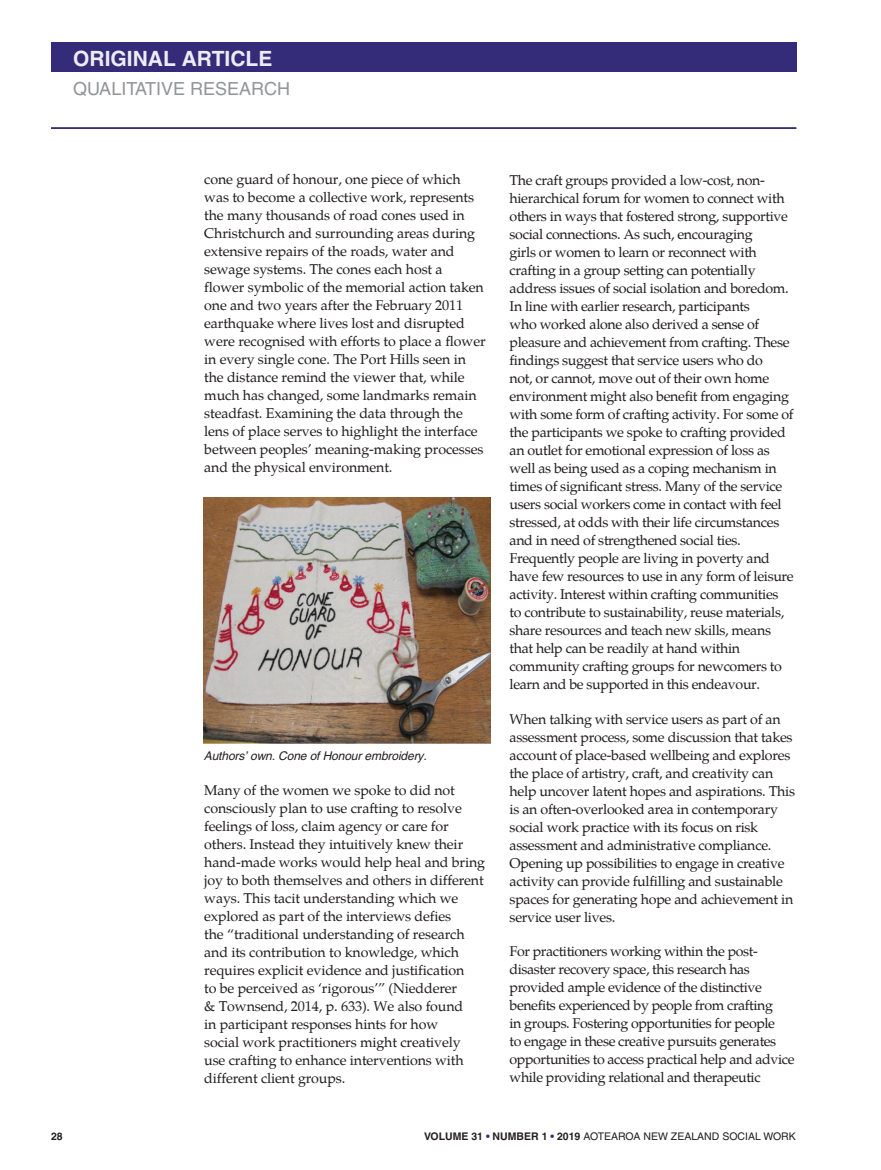
<style>
.page{position:relative;width:881px;height:1170px;background:#fff}
.page>*{position:absolute;margin:0;border:0;box-sizing:border-box;transform-origin:0 0}
.t1{font:700 21px "Helvetica";color:#edebf5}
.t2{font:18px "Helvetica";color:#939598}
.t3{font:14.25px/18px "Palatino";letter-spacing:-.02em;color:#231f20}
.t4{font:italic 12px "Helvetica";letter-spacing:-.01em;color:#231f20}
.t5{font:10.5px "Helvetica";color:#231f20}
.t6{font:700 10.5px "Helvetica";color:#231f20}
.s1{font-weight:700}
.s2{font-weight:700;color:#352c79}
</style>
<div class="page">
<div style="left:51px;top:43px;width:745px;height:29px;background:#352c79"></div>
<hr style="left:51px;top:127px;width:745px;height:2px;background:#352c79">
<img style="left:204px;top:497px;width:286px;height:246px">
<h1 class="t1" style="left:73px;top:50px;width:201px">ORIGINAL ARTICLE</h1>
<p class="t2" style="left:73px;top:82px;width:218px">QUALITATIVE RESEARCH</p>
<p class="t3" style="left:204px;top:172px;width:283px">cone guard of honour, one piece of which was to become a collective work, represents the many thousands of road cones used in Christchurch and surrounding areas during extensive repairs of the roads, water and sewage systems. The cones each host a flower symbolic of the memorial action taken one and two years after the February 2011 earthquake where lives lost and disrupted were recognised with efforts to place a flower in every single cone. The Port Hills seen in the distance remind the viewer that, while much has changed, some landmarks remain steadfast. Examining the data through the lens of place serves to highlight the interface between peoples’ meaning-making processes and the physical environment.</p>
<p class="t4" style="left:204px;top:751px;width:224px">Authors’ own. Cone of Honour embroidery.</p>
<p class="t3" style="left:204px;top:782px;width:282px">Many of the women we spoke to did not consciously plan to use crafting to resolve feelings of loss, claim agency or care for others. Instead they intuitively knew their hand-made works would help heal and bring joy to both themselves and others in different ways. This tacit understanding which we explored as part of the interviews defies<br>the “traditional understanding of research and its contribution to knowledge, which requires explicit evidence and justification<br>to be perceived as ‘rigorous’” (Niedderer<br>&amp; Townsend, 2014, p. 633). We also found<br>in participant responses hints for how<br>social work practitioners might creatively use crafting to enhance interventions with different client groups.</p>
<p class="t3" style="left:509px;top:173px;width:285px">The craft groups provided a low-cost, non&shy;hierarchical forum for women to connect with others in ways that fostered strong, supportive social connections. As such, encouraging<br>girls or women to learn or reconnect with crafting in a group setting can potentially address issues of social isolation and boredom.<br>In line with earlier research, participants<br>who worked alone also derived a sense of pleasure and achievement from crafting. These findings suggest that service users who do<br>not, or cannot, move out of their own home environment might also benefit from engaging with some form of crafting activity. For some of the participants we spoke to crafting provided an outlet for emotional expression of loss as well as being used as a coping mechanism in times of significant stress. Many of the service users social workers come in contact with feel stressed, at odds with their life circumstances and in need of strengthened social ties.<br>Frequently people are living in poverty and have few resources to use in any form of leisure activity. Interest within crafting communities to contribute to sustainability, reuse materials, share resources and teach new skills, means that help can be readily at hand within community crafting groups for newcomers to learn and be supported in this endeavour.</p>
<p class="t3" style="left:509px;top:711px;width:287px">When talking with service users as part of an assessment process, some discussion that takes account of place-based wellbeing and explores the place of artistry, craft, and creativity can help uncover latent hopes and aspirations. This is an often-overlooked area in contemporary social work practice with its focus on risk assessment and administrative compliance.<br>Opening up possibilities to engage in creative activity can provide fulfilling and sustainable spaces for generating hope and achievement in service user lives.</p>
<p class="t3" style="left:509px;top:944px;width:286px">For practitioners working within the post&shy;disaster recovery space, this research has provided ample evidence of the distinctive benefits experienced by people from crafting<br>in groups. Fostering opportunities for people<br>to engage in these creative pursuits generates opportunities to access practical help and advice while providing relational and therapeutic</p>
<p class="t6" style="left:51px;top:1132px;width:13px">28</p>
<p class="t5" style="left:424px;top:1132px;width:373px"><span class="s1">VOLUME 31</span> <span class="s2">•</span> <span class="s1">NUMBER 1</span> <span class="s2">•</span> <span class="s1">2019</span> AOTEAROA NEW ZEALAND SOCIAL WORK</p>
</div>
